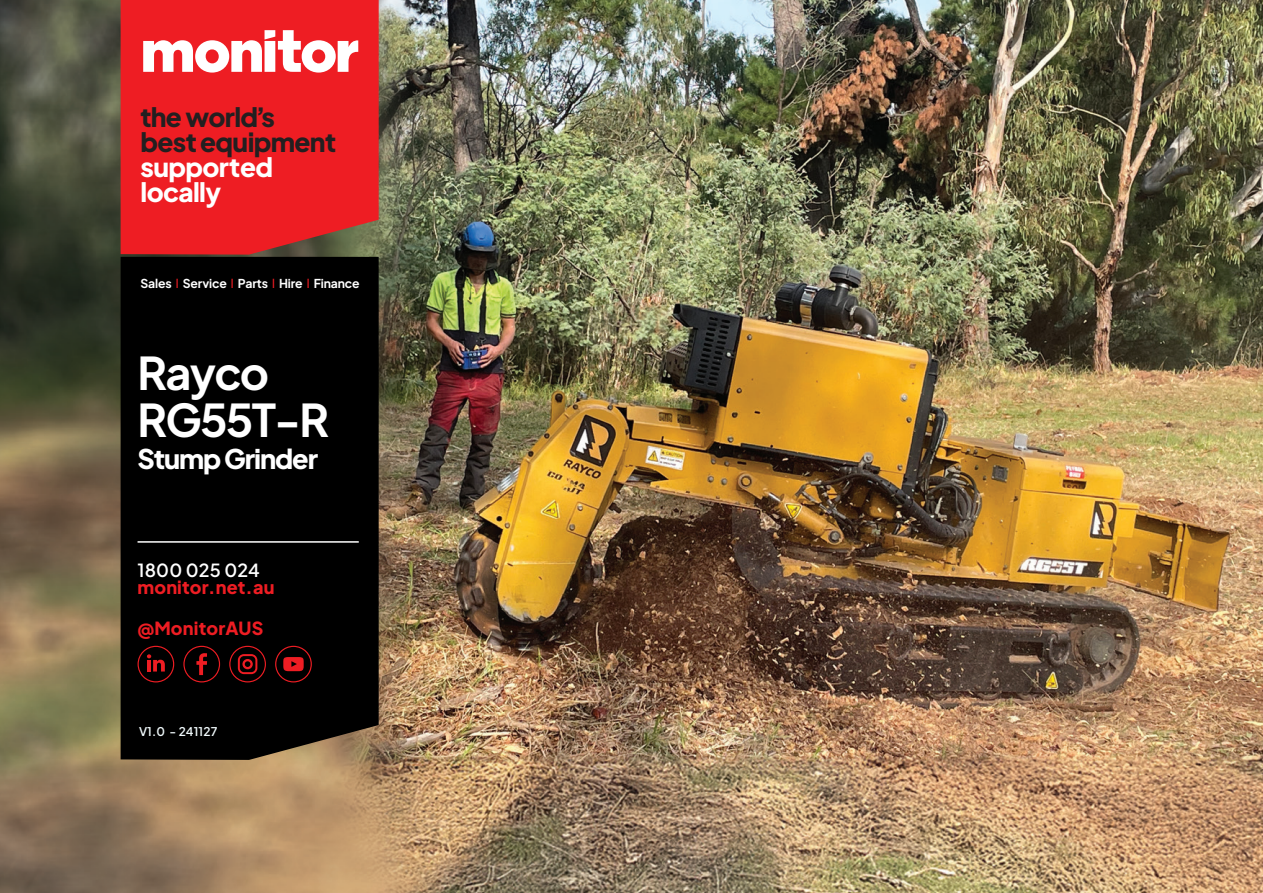
<style>
.page{position:relative;width:1263px;height:893px;background:#fff}
.page>*{position:absolute;margin:0;border:0;box-sizing:border-box;transform-origin:0 0}
.t1{font:45px "Plus Jakarta Sans";letter-spacing:-.04em;color:#fff}
.t2{font:800 27px "Plus Jakarta Sans";letter-spacing:-.04em;color:#fff}
.t3{font:800 26.25px/25px "Plus Jakarta Sans";letter-spacing:-.025em;color:#231f20}
.t4{font:800 18px "Plus Jakarta Sans";letter-spacing:.01em;color:#ee1d23}
.t5{font:600 18px "Plus Jakarta Sans";letter-spacing:.01em;color:#fff}
.t6{font:12.15px "Plus Jakarta Sans";letter-spacing:-.01em;color:#fff}
.t7{font:600 12px "Plus Jakarta Sans";letter-spacing:.01em;color:#f0f9fb}
.s1{color:#fff}
.s2{font-weight:500;color:#ee1d23}
</style>
<div class="page">
<img style="left:0;top:0;width:1263px;height:893px">
<div style="left:121px;top:257px;width:258px;height:503px;background:#000"></div>
<div style="left:121px;top:0;width:258px;height:255px;background:#ee1d23"></div>
<svg style="left:143px;top:30px;width:215px;height:43px"></svg>
<svg style="left:229px;top:646px;width:37px;height:36px"></svg>
<svg style="left:138px;top:646px;width:36px;height:36px"></svg>
<svg style="left:183px;top:646px;width:37px;height:36px"></svg>
<svg style="left:275px;top:646px;width:37px;height:36px"></svg>
<hr style="left:138px;top:541px;width:221px;height:2px;background:#fff">
<p class="t3" style="left:141px;top:102px;width:197px">the world’s best equipment <span class="s1">supported locally</span></p>
<p class="t6" style="left:141px;top:274px;width:221px">Sales <span class="s2">l</span> Service <span class="s2">l</span> Parts <span class="s2">l</span> Hire <span class="s2">l</span> Finance</p>
<p class="t1" style="left:138px;top:337px;width:133px">Rayco</p>
<p class="t1" style="left:138px;top:383px;width:193px">RG55T-R</p>
<p class="t2" style="left:138px;top:434px;width:182px">Stump Grinder</p>
<p class="t5" style="left:138px;top:555px;width:124px">1800 025 024</p>
<p class="t4" style="left:138px;top:570px;width:139px">monitor.net.au</p>
<p class="t4" style="left:138px;top:611px;width:127px">@MonitorAUS</p>
<p class="t7" style="left:139px;top:721px;width:80px">V1.0 - 241127</p>
</div>
